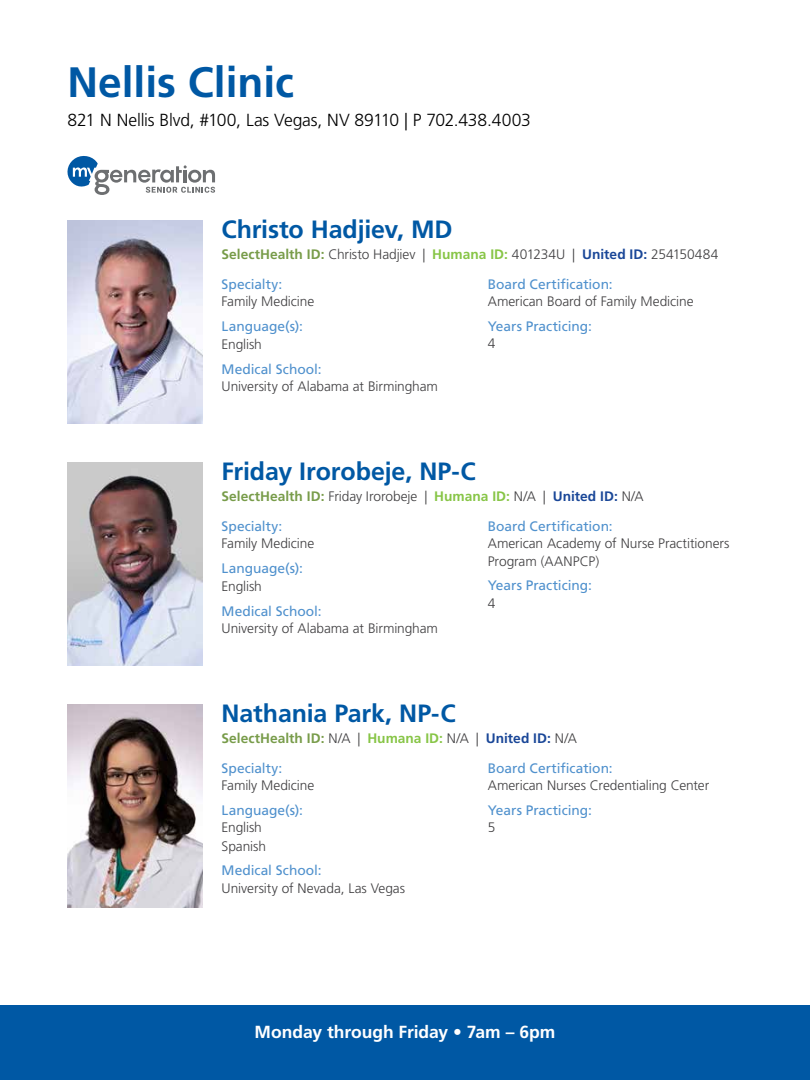
<style>
.page{position:relative;width:810px;height:1080px;background:#fff}
.page>*{position:absolute;margin:0;border:0;box-sizing:border-box;transform-origin:0 0}
.t1{font:700 42.5px "Frutiger LT Std";color:#0058a4}
.t2{font:700 25px "Frutiger LT Std";letter-spacing:-.005em;color:#0058a4}
.t3{font:300 17.5px "Frutiger LT Std";letter-spacing:-.01em;color:#000}
.t4{font:700 17.5px "Frutiger LT Std";letter-spacing:-.005em;color:#fff}
.t5{font:300 13.75px/17.5px "Frutiger LT Std";letter-spacing:-.005em;color:#414042}
.t6{font:13.75px "Frutiger LT Std";color:#5091cd}
.t7{font:700 13.75px "Frutiger LT Std";color:#789c4a}
.s1{font-weight:700;color:#789c4a}
.s2{font-weight:700;color:#87c546}
.s3{font-weight:700;color:#1a4798}
.s4{font-weight:300;color:#414042}
.s5{color:#87c546}
.s6{color:#1a4798}
</style>
<div class="page">
<div style="left:0;top:1005px;width:810px;height:75px;background:#0058a4"></div>
<svg style="left:68px;top:156px;width:147px;height:39px"></svg>
<img style="left:68px;top:463px;width:134px;height:202px">
<img style="left:68px;top:221px;width:134px;height:202px">
<img style="left:68px;top:705px;width:134px;height:202px">
<h1 class="t1" style="left:68px;top:57px;width:228px">Nellis Clinic</h1>
<p class="t3" style="left:68px;top:110px;width:465px">821 N Nellis Blvd, #100, Las Vegas, NV 89110 | P 702.438.4003</p>
<h2 class="t2" style="left:222px;top:215px;width:232px">Christo Hadjiev, MD</h2>
<p class="t5" style="left:222px;top:245px;width:498px"><span class="s1">SelectHealth ID:</span> Christo Hadjiev | <span class="s2">Humana ID:</span> 401234U | <span class="s3">United ID:</span> 254150484</p>
<p class="t6" style="left:222px;top:276px;width:62px">Specialty:</p>
<p class="t5" style="left:222px;top:293px;width:94px">Family Medicine</p>
<p class="t6" style="left:222px;top:318px;width:83px">Language(s):</p>
<p class="t5" style="left:222px;top:336px;width:42px">English</p>
<p class="t6" style="left:222px;top:361px;width:102px">Medical School:</p>
<p class="t5" style="left:222px;top:378px;width:218px">University of Alabama at Birmingham</p>
<p class="t6" style="left:488px;top:276px;width:126px">Board Certification:</p>
<p class="t5" style="left:488px;top:293px;width:207px">American Board of Family Medicine</p>
<p class="t6" style="left:488px;top:318px;width:106px">Years Practicing:</p>
<p class="t5" style="left:488px;top:335px;width:9px">4</p>
<h2 class="t2" style="left:222px;top:457px;width:256px">Friday Irorobeje, NP-C</h2>
<p class="t5" style="left:222px;top:487px;width:424px"><span class="s1">SelectHealth ID:</span> Friday Irorobeje | <span class="s2">Humana ID:</span> N/A | <span class="s3">United ID:</span> N/A</p>
<p class="t6" style="left:222px;top:518px;width:62px">Specialty:</p>
<p class="t5" style="left:222px;top:535px;width:94px">Family Medicine</p>
<p class="t6" style="left:222px;top:560px;width:83px">Language(s):</p>
<p class="t5" style="left:222px;top:578px;width:42px">English</p>
<p class="t6" style="left:222px;top:603px;width:102px">Medical School:</p>
<p class="t5" style="left:222px;top:620px;width:218px">University of Alabama at Birmingham</p>
<p class="t6" style="left:488px;top:518px;width:126px">Board Certification:</p>
<p class="t5" style="left:488px;top:535px;width:243px">American Academy of Nurse Practitioners<br>Program (AANPCP)</p>
<p class="t6" style="left:488px;top:577px;width:106px">Years Practicing:</p>
<p class="t5" style="left:488px;top:594px;width:9px">4</p>
<h2 class="t2" style="left:222px;top:699px;width:236px">Nathania Park, NP-C</h2>
<p class="t6" style="left:222px;top:760px;width:62px">Specialty:</p>
<p class="t5" style="left:222px;top:777px;width:94px">Family Medicine</p>
<p class="t6" style="left:222px;top:802px;width:83px">Language(s):</p>
<p class="t5" style="left:222px;top:818px;width:46px;line-height:18.8px">English<br>Spanish</p>
<p class="t6" style="left:222px;top:863px;width:102px">Medical School:</p>
<p class="t5" style="left:222px;top:880px;width:185px">University of Nevada, Las Vegas</p>
<p class="t7" style="left:222px;top:730px;width:357px">SelectHealth ID: <span class="s4">N/A |</span> <span class="s5">Humana ID:</span> <span class="s4">N/A |</span> <span class="s6">United ID:</span> <span class="s4">N/A</span></p>
<p class="t6" style="left:488px;top:760px;width:126px">Board Certification:</p>
<p class="t5" style="left:488px;top:777px;width:223px">American Nurses Credentialing Center</p>
<p class="t6" style="left:488px;top:802px;width:106px">Years Practicing:</p>
<p class="t5" style="left:488px;top:819px;width:9px">5</p>
<p class="t4" style="left:255px;top:1021px;width:302px">Monday through Friday • 7am – 6pm</p>
</div>
